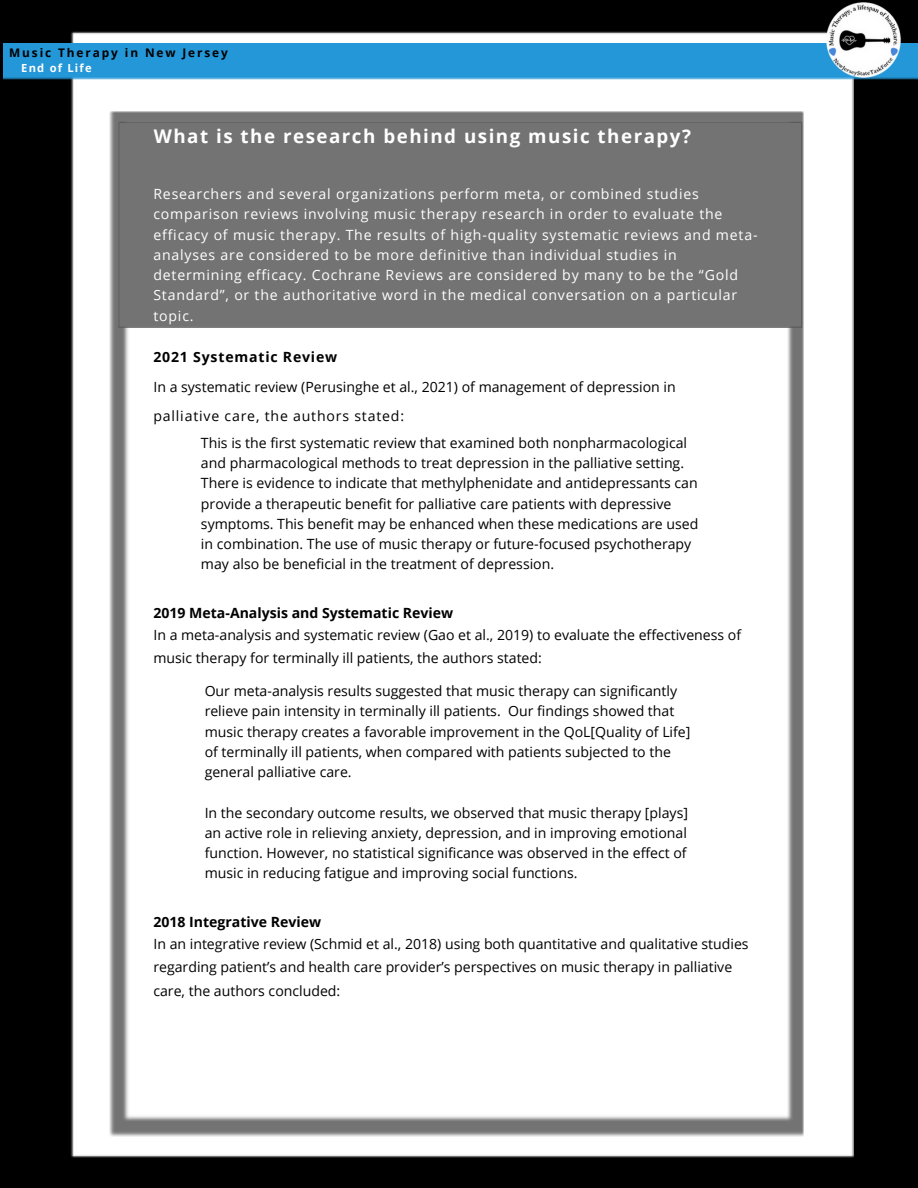
<style>
.page{position:relative;width:918px;height:1188px;background:#000}
.page>*{position:absolute;margin:0;border:0;box-sizing:border-box;transform-origin:0 0}
.t1{font:700 18.75px "Open Sans";letter-spacing:.08em;color:#fff}
.t2{font:14.1px/20.2px "Open Sans";color:#000}
.t3{font:14.1px/20.2px "Open Sans";letter-spacing:.055em;color:#fff}
.t4{font:700 14.1px "Open Sans";color:#000}
.t5{font:700 14.1px "Open Sans";letter-spacing:.055em;color:#000}
.t6{font:700 11.85px "Open Sans";letter-spacing:.16em;color:#000}
.t7{font:700 11.1px "Open Sans";letter-spacing:.11em;color:#fff}
</style>
<div class="page">
<div style="left:71px;top:32px;width:783px;height:1126px;background:#fff"></div>
<img style="left:3px;top:43px;width:915px;height:38px">
<img style="left:817px;top:2px;width:93px;height:84px">
<img style="left:109px;top:111px;width:695px;height:1025px">
<div style="left:118px;top:122px;width:684px;height:205px;background:#737373"></div>
<p class="t6" style="left:9px;top:44px;width:220px">Music Therapy in New Jersey</p>
<p class="t7" style="left:21px;top:60px;width:72px">End of Life</p>
<h1 class="t1" style="left:154px;top:123px;width:539px">What is the research behind using music therapy?</h1>
<p class="t3" style="left:153px;top:184px;width:606px">Researchers and several organizations perform meta, or combined studies comparison reviews involving music therapy research in order to evaluate the efficacy of music therapy. The results of high-quality systematic reviews and meta&shy;analyses are considered to be more definitive than individual studies in determining efficacy. Cochrane Reviews are considered by many to be the “Gold Standard”, or the authoritative word in the medical conversation on a particular topic.</p>
<p class="t5" style="left:153px;top:347px;width:185px">2021 Systematic Review</p>
<p class="t2" style="left:153px;top:371px;width:524px;line-height:29.2px">In a systematic review (Perusinghe et al., 2021) of management of depression in palliative care, the authors stated:</p>
<p class="t2" style="left:201px;top:432px;width:499px">This is the first systematic review that examined both nonpharmacological and pharmacological methods to treat depression in the palliative setting.<br>There is evidence to indicate that methylphenidate and antidepressants can provide a therapeutic benefit for palliative care patients with depressive symptoms. This benefit may be enhanced when these medications are used in combination. The use of music therapy or future-focused psychotherapy may also be beneficial in the treatment of depression.</p>
<p class="t4" style="left:153px;top:603px;width:301px">2019 Meta-Analysis and Systematic Review</p>
<p class="t2" style="left:153px;top:622px;width:589px;line-height:23.7px">In a meta-analysis and systematic review (Gao et al., 2019) to evaluate the effectiveness of music therapy for terminally ill patients, the authors stated:</p>
<p class="t2" style="left:205px;top:680px;width:487px">Our meta-analysis results suggested that music therapy can significantly relieve pain intensity in terminally ill patients. Our findings showed that music therapy creates a favorable improvement in the QoL[Quality of Life] of terminally ill patients, when compared with patients subjected to the general palliative care.</p>
<p class="t2" style="left:205px;top:802px;width:485px;text-align:justify">In the secondary outcome results, we observed that music therapy [plays] an active role in relieving anxiety, depression, and in improving emotional function. However, no statistical significance was observed in the effect of music in reducing fatigue and improving social functions.</p>
<p class="t4" style="left:153px;top:912px;width:169px">2018 Integrative Review</p>
<p class="t2" style="left:153px;top:931px;width:597px;line-height:23.7px">In an integrative review (Schmid et al., 2018) using both quantitative and qualitative studies regarding patient’s and health care provider’s perspectives on music therapy in palliative care, the authors concluded:</p>
</div>
